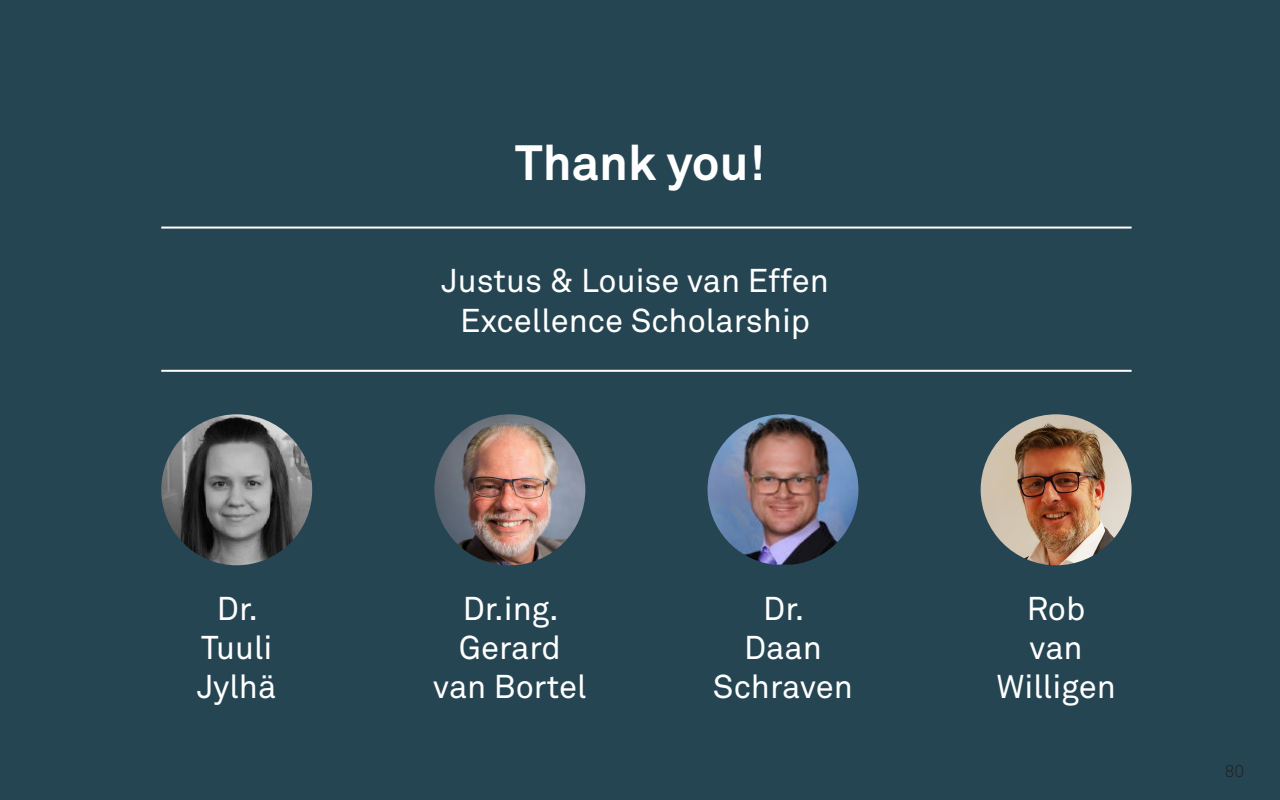
<style>
.page{position:relative;width:1280px;height:800px;background:#264552}
.page>*{position:absolute;margin:0;border:0;box-sizing:border-box;transform-origin:0 0}
._1_Chapter_Titles{font:700 49px "Akkurat Pro";color:#fff}
._1_1_1_1_1_1_Body_Te{font:32.6px/39.2px "Akkurat Pro";color:#fff;text-align:center}
.t1{font:17px "Akkurat Light Pro";color:#231f20}
</style>
<div class="page">
<img style="left:161px;top:414px;width:151px;height:151px;border-radius:75px">
<img style="left:434px;top:414px;width:151px;height:151px;border-radius:75px">
<img style="left:708px;top:414px;width:150px;height:151px">
<img style="left:981px;top:414px;width:151px;height:151px;border-radius:75px">
<hr style="left:161px;top:370px;width:971px;height:2px;background:#fff">
<hr style="left:161px;top:227px;width:971px;height:2px;background:#fff">
<p class="_1_1_1_1_1_1_Body_Te" style="left:217px;top:590px;width:43px">Dr.</p>
<p class="_1_1_1_1_1_1_Body_Te" style="left:201px;top:629px;width:73px">Tuuli</p>
<p class="_1_1_1_1_1_1_Body_Te" style="left:197px;top:668px;width:81px">Jylhä</p>
<p class="_1_Chapter_Titles" style="left:515px;top:132px;width:251px">Thank you!</p>
<p class="_1_1_1_1_1_1_Body_Te" style="left:442px;top:262px;width:389px">Justus &amp; Louise van Effen</p>
<p class="_1_1_1_1_1_1_Body_Te" style="left:460px;top:301px;width:352px">Excellence Scholarship</p>
<p class="_1_1_1_1_1_1_Body_Te" style="left:463px;top:590px;width:97px">Dr.ing.</p>
<p class="_1_1_1_1_1_1_Body_Te" style="left:459px;top:629px;width:103px">Gerard</p>
<p class="_1_1_1_1_1_1_Body_Te" style="left:433px;top:668px;width:155px">van Bortel</p>
<p class="_1_1_1_1_1_1_Body_Te" style="left:763px;top:590px;width:43px">Dr.</p>
<p class="_1_1_1_1_1_1_Body_Te" style="left:744px;top:629px;width:79px">Daan</p>
<p class="_1_1_1_1_1_1_Body_Te" style="left:713px;top:668px;width:142px">Schraven</p>
<p class="_1_1_1_1_1_1_Body_Te" style="left:1027px;top:590px;width:60px">Rob</p>
<p class="_1_1_1_1_1_1_Body_Te" style="left:996px;top:629px;width:121px">van<br>Willigen</p>
<p class="t1" style="left:1225px;top:761px;width:21px">80</p>
</div>
